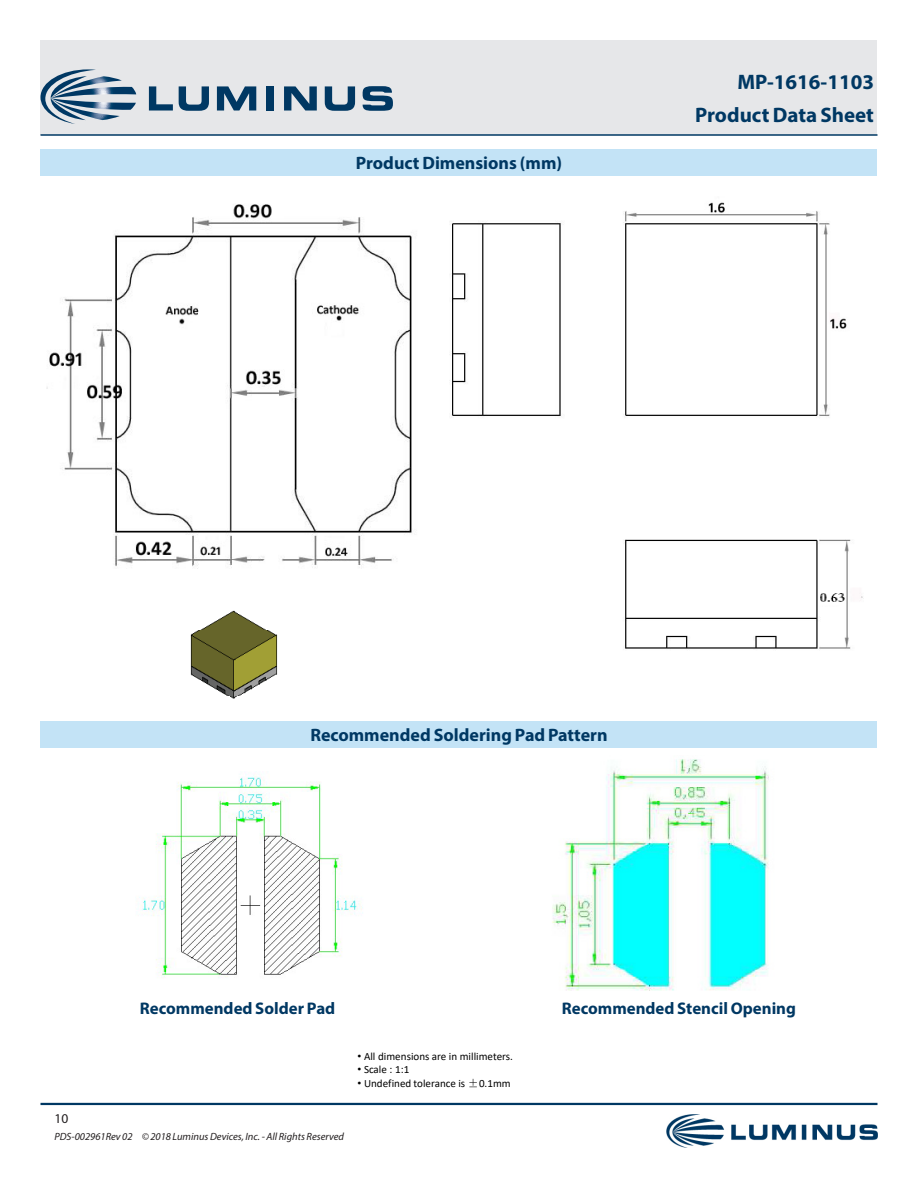
<style>
.page{position:relative;width:918px;height:1188px;background:#fff}
.page>*{position:absolute;margin:0;border:0;box-sizing:border-box;transform-origin:0 0}
.DS_Title1{font:700 21px "Myriad Pro";color:#003863}
.t1{font:700 18px "Myriad Pro";color:#003863}
.t2{font:700 16.8px "Myriad Pro";color:#003863}
.zzFooterRight2{font:13.5px "Myriad Pro";color:#231f20}
.t3{font:11.1px "Calibri";color:#000}
.zzFooterRight1{font:italic 10.5px "Myriad Pro";color:#231f20}
.s1{font-family:"Arial"}
.s2{font-family:"Sim Sun"}
</style>
<div class="page">
<img style="left:451px;top:202px;width:412px;height:447px">
<div style="left:40px;top:40px;width:838px;height:95px;background:#e6e7e9"></div>
<hr style="left:40px;top:1103px;width:838px;height:2px;background:#003863">
<hr style="left:40px;top:134px;width:838px;height:2px;background:#003863">
<div style="left:40px;top:149px;width:838px;height:27px;background:#c3e3f6"></div>
<img style="left:666px;top:1115px;width:212px;height:33px">
<div style="left:40px;top:721px;width:838px;height:27px;background:#c3e3f6"></div>
<img style="left:46px;top:204px;width:366px;height:364px">
<img style="left:190px;top:610px;width:88px;height:89px">
<img style="left:139px;top:774px;width:224px;height:204px">
<img style="left:552px;top:759px;width:217px;height:232px">
<svg style="left:40px;top:69px;width:96px;height:55px"></svg>
<svg style="left:149px;top:86px;width:24px;height:25px"></svg>
<svg style="left:179px;top:86px;width:30px;height:25px"></svg>
<svg style="left:217px;top:86px;width:39px;height:25px"></svg>
<div style="left:266px;top:86px;width:8px;height:25px;background:#003863"></div>
<svg style="left:284px;top:86px;width:33px;height:25px"></svg>
<svg style="left:325px;top:86px;width:30px;height:25px"></svg>
<svg style="left:363px;top:86px;width:30px;height:25px"></svg>
<img style="left:819px;top:589px;width:26px;height:17px">
<p class="t1" style="left:356px;top:151px;width:208px">Product Dimensions (mm)</p>
<p class="DS_Title1" style="left:738px;top:68px;width:138px">MP-1616-1103</p>
<p class="DS_Title1" style="left:695px;top:101px;width:180px">Product Data Sheet</p>
<p class="t1" style="left:310px;top:724px;width:299px">Recommended Soldering Pad Pattern</p>
<p class="t2" style="left:140px;top:997px;width:197px">Recommended Solder Pad</p>
<p class="t2" style="left:562px;top:997px;width:236px">Recommended Stencil Opening</p>
<p class="t3" style="left:358px;top:1048px;width:157px"><span class="s1">•</span> All dimensions are in millimeters.</p>
<p class="t3" style="left:358px;top:1062px;width:53px"><span class="s1">•</span> Scale : 1:1</p>
<p class="t3" style="left:358px;top:1075px;width:155px"><span class="s1">•</span> Undefined tolerance is <span class="s2">±</span>0.1mm</p>
<p class="zzFooterRight2" style="left:54px;top:1110px;width:15px">10</p>
<p class="zzFooterRight1" style="left:54px;top:1129px;width:291px">PDS-002961Rev 02 © 2018 Luminus Devices, Inc. - All Rights Reserved</p>
</div>
